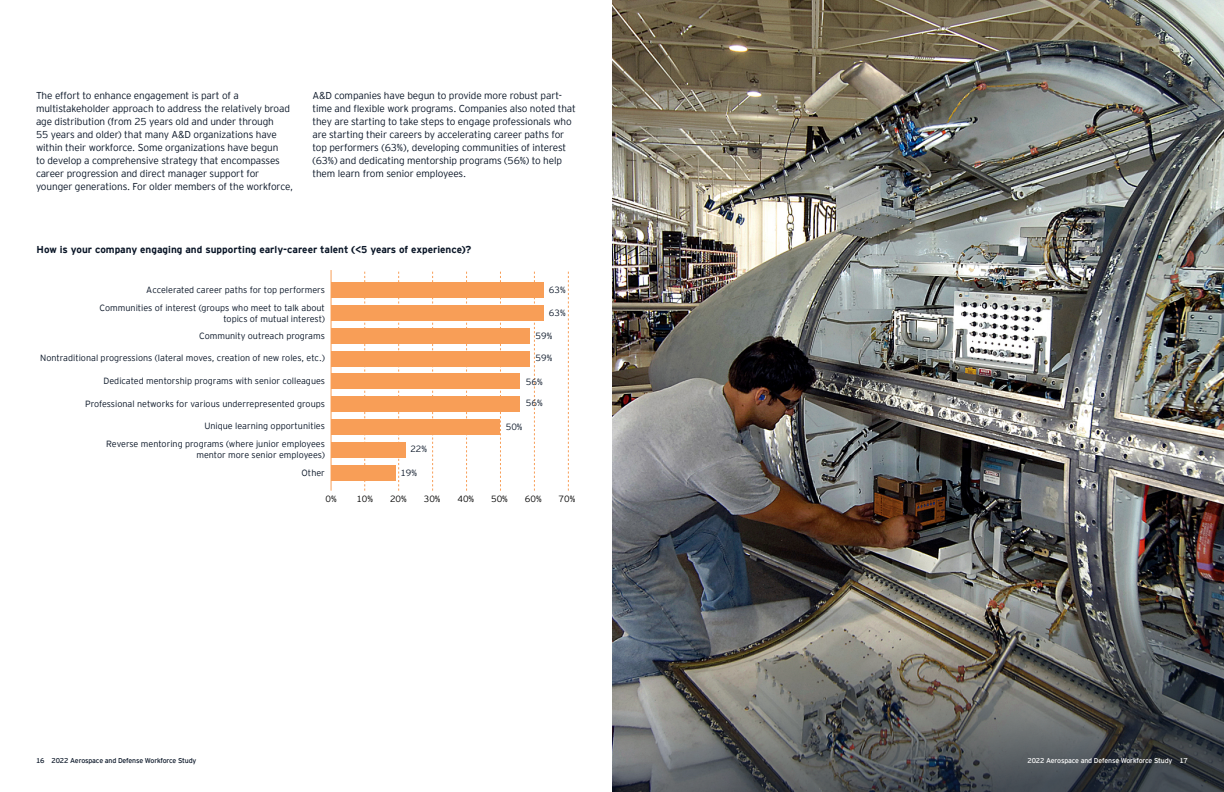
<style>
.page{position:relative;width:1224px;height:792px;background:#fff}
.page>*{position:absolute;margin:0;border:0;box-sizing:border-box;transform-origin:0 0}
.t1{font:300 10px/13px "EY Interstate";letter-spacing:-.01em;color:#0a1627}
.t2{font:700 10px "EY Interstate";color:#0a1627}
.t3{font:300 9px/18px "EY Interstate";color:#0a1627;text-align:right}
.t4{font:300 9px "EY Interstate";color:#000}
.t5{font:7px "EY Interstate";letter-spacing:-.02em;color:#0a1627}
.t6{font:7px "EY Interstate";letter-spacing:-.02em;color:#fff}
</style>
<div class="page">
<img style="left:612px;top:0;width:612px;height:564px">
<img style="left:612px;top:564px;width:612px;height:228px">
<div style="left:331px;top:465px;width:64px;height:16px;background:#f89e57"></div>
<div style="left:331px;top:442px;width:74px;height:16px;background:#f89e57"></div>
<div style="left:331px;top:419px;width:169px;height:16px;background:#f89e57"></div>
<div style="left:331px;top:396px;width:189px;height:16px;background:#f89e57"></div>
<div style="left:331px;top:373px;width:189px;height:16px;background:#f89e57"></div>
<div style="left:331px;top:351px;width:199px;height:16px;background:#f89e57"></div>
<div style="left:331px;top:328px;width:199px;height:16px;background:#f89e57"></div>
<div style="left:331px;top:305px;width:212px;height:16px;background:#f89e57"></div>
<div style="left:331px;top:282px;width:212px;height:16px;background:#f89e57"></div>
<hr style="left:331px;top:270px;width:1px;height:221px;background:#f89e57">
<svg style="left:364px;top:271px;width:1px;height:220px"></svg>
<svg style="left:398px;top:271px;width:1px;height:220px"></svg>
<svg style="left:432px;top:271px;width:1px;height:220px"></svg>
<svg style="left:466px;top:271px;width:1px;height:220px"></svg>
<svg style="left:500px;top:271px;width:1px;height:220px"></svg>
<svg style="left:534px;top:271px;width:1px;height:220px"></svg>
<svg style="left:568px;top:271px;width:1px;height:220px"></svg>
<p class="t1" style="left:36px;top:89px;width:259px">The effort to enhance engagement is part of a multistakeholder approach to address the relatively broad age distribution (from 25 years old and under through<br>55 years and older) that many A&amp;D organizations have within their workforce. Some organizations have begun<br>to develop a comprehensive strategy that encompasses career progression and direct manager support for younger generations. For older members of the workforce,</p>
<p class="t1" style="left:312px;top:89px;width:265px">A&amp;D companies have begun to provide more robust part&shy;time and flexible work programs. Companies also noted that they are starting to take steps to engage professionals who are starting their careers by accelerating career paths for top performers (63%), developing communities of interest (63%) and dedicating mentorship programs (56%) to help them learn from senior employees.</p>
<p class="t2" style="left:37px;top:242px;width:436px">How is your company engaging and supporting early-career talent (&lt;5 years of experience)?</p>
<p class="t3" style="left:100px;top:280px;width:227px">Accelerated career paths for top performers<br>Communities of interest (groups who meet to talk about</p>
<p class="t3" style="left:199px;top:309px;width:127px;line-height:17.3px">topics of mutual interest)<br>Community outreach programs</p>
<p class="t3" style="left:40px;top:349px;width:286px">Nontraditional progressions (lateral moves, creation of new roles, etc.)</p>
<p class="t3" style="left:104px;top:371px;width:223px">Dedicated mentorship programs with senior colleagues</p>
<p class="t3" style="left:85px;top:394px;width:241px">Professional networks for various underrepresented groups</p>
<p class="t3" style="left:106px;top:416px;width:220px">Unique learning opportunities<br>Reverse mentoring programs (where junior employees</p>
<p class="t3" style="left:196px;top:446px;width:130px;line-height:17.4px">mentor more senior employees)<br>Other</p>
<p class="t3" style="left:410px;top:439px;width:18px">22%</p>
<p class="t3" style="left:400px;top:463px;width:18px">19%</p>
<p class="t3" style="left:549px;top:281px;width:18px">63%</p>
<p class="t3" style="left:549px;top:304px;width:18px">63%</p>
<p class="t3" style="left:536px;top:327px;width:18px">59%</p>
<p class="t3" style="left:536px;top:348px;width:18px">59%</p>
<p class="t3" style="left:526px;top:372px;width:18px">56%</p>
<p class="t3" style="left:526px;top:394px;width:18px">56%</p>
<p class="t3" style="left:506px;top:418px;width:18px">50%</p>
<p class="t4" style="left:325px;top:493px;width:13px">0%</p>
<p class="t4" style="left:356px;top:493px;width:18px">10%</p>
<p class="t4" style="left:390px;top:493px;width:18px">20%</p>
<p class="t4" style="left:424px;top:493px;width:18px">30%</p>
<p class="t4" style="left:457px;top:493px;width:18px">40%</p>
<p class="t4" style="left:491px;top:493px;width:18px">50%</p>
<p class="t4" style="left:525px;top:493px;width:18px">60%</p>
<p class="t4" style="left:559px;top:493px;width:18px">70%</p>
<p class="t5" style="left:36px;top:756px;width:162px">16 2022 Aerospace and Defense Workforce Study</p>
<p class="t6" style="left:1028px;top:756px;width:162px">2022 Aerospace and Defense Workforce Study 17</p>
</div>
